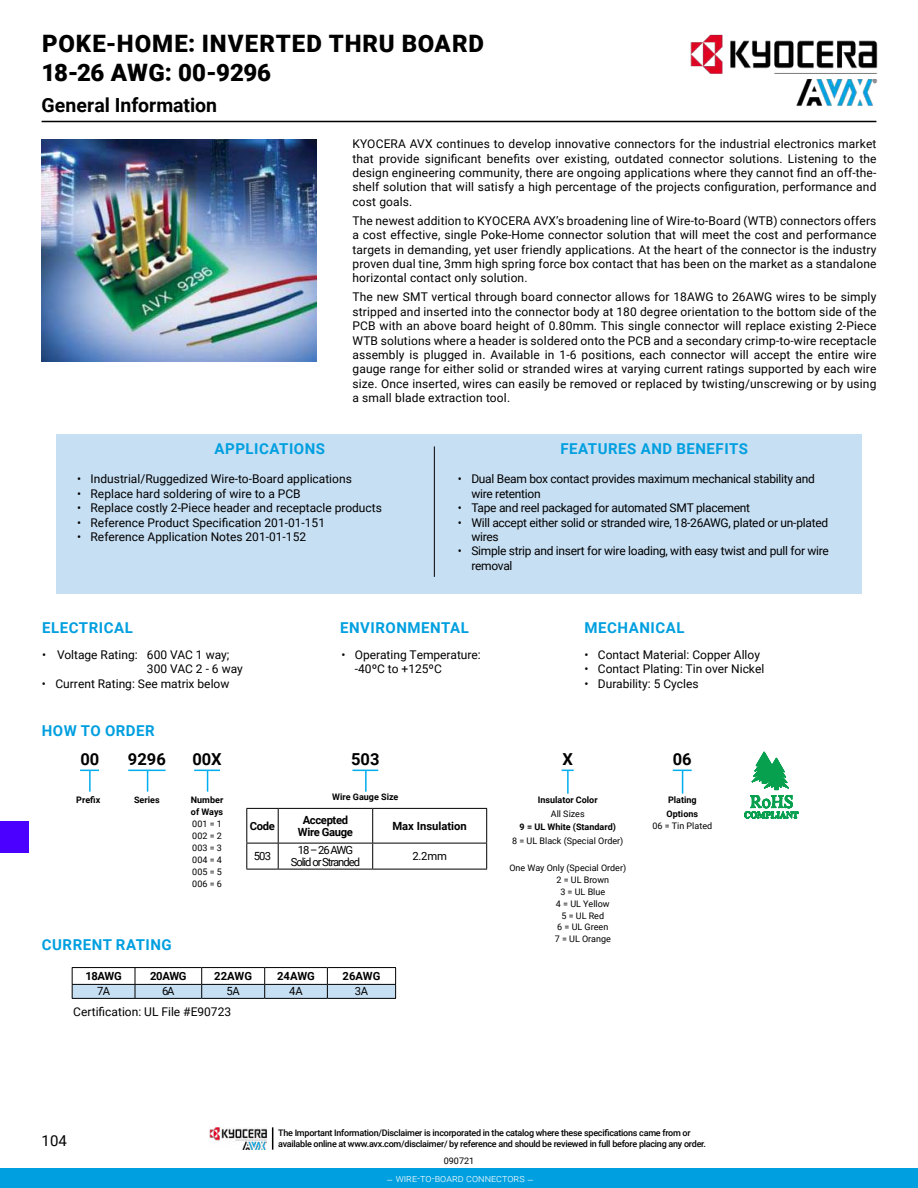
<style>
.page{position:relative;width:918px;height:1188px;background:#fff}
.page>*{position:absolute;margin:0;border:0;box-sizing:border-box;transform-origin:0 0}
.t1{font:900 24px/28.8px "Roboto";letter-spacing:.03em;color:#000}
.t2{font:700 19.5px "Roboto";color:#000}
.t3{font:700 16.5px "Roboto";color:#000}
.t4{font:700 15px "Roboto";letter-spacing:.035em;color:#009fdf}
.t5{font:15px "Roboto";color:#000}
.t6{font:12px/14.4px "Roboto";color:#000;text-align:justify}
.t7{font:12px/14.4px "Roboto";letter-spacing:-.025em;color:#000}
.t8{font:700 11.25px/12px "Roboto";letter-spacing:-.035em;color:#000;text-align:center}
.t9{font:11.25px/12px "Roboto";letter-spacing:-.09em;color:#000;text-align:center}
.t10{font:700 11.25px "Roboto";color:#000}
.t11{font:300 10.5px "Roboto";color:#fff}
.t12{font:500 9px/10.8px "Roboto";letter-spacing:-.03em;color:#000}
.t13{font:9px/12px "Roboto";color:#000;text-align:justify}
.t14{font:700 9px/12px "Roboto";color:#000}
</style>
<div class="page">
<hr style="left:42px;top:121px;width:834px;height:1px;background:#000">
<div style="left:0;top:822px;width:29px;height:31px;background:#4b00ff"></div>
<div style="left:56px;top:435px;width:806px;height:159px;background:#c7dff3"></div>
<svg style="left:80px;top:770px;width:19px;height:1px"></svg>
<hr style="left:89px;top:770px;width:2px;height:22px;background:#00adef">
<hr style="left:128px;top:770px;width:38px;height:1px;background:#00adef">
<svg style="left:147px;top:771px;width:1px;height:21px"></svg>
<svg style="left:194px;top:770px;width:26px;height:22px"></svg>
<svg style="left:352px;top:770px;width:26px;height:1px"></svg>
<hr style="left:365px;top:770px;width:2px;height:22px;background:#00adef">
<svg style="left:673px;top:770px;width:19px;height:24px"></svg>
<hr style="left:567px;top:770px;width:2px;height:24px;background:#00adef">
<svg style="left:726px;top:434px;width:89px;height:385px"></svg>
<hr style="left:434px;top:446px;width:1px;height:131px;background:#000">
<hr style="left:246px;top:808px;width:32px;height:1px;background:#000">
<hr style="left:246px;top:809px;width:1px;height:34px;background:#000">
<hr style="left:278px;top:808px;width:95px;height:1px;background:#000">
<hr style="left:278px;top:809px;width:1px;height:34px;background:#000">
<hr style="left:373px;top:808px;width:114px;height:1px;background:#000">
<hr style="left:372px;top:809px;width:1px;height:34px;background:#000">
<hr style="left:486px;top:809px;width:1px;height:34px;background:#000">
<hr style="left:246px;top:843px;width:32px;height:1px;background:#000">
<svg style="left:246px;top:843px;width:1px;height:26px"></svg>
<hr style="left:278px;top:843px;width:95px;height:1px;background:#000">
<svg style="left:278px;top:843px;width:1px;height:26px"></svg>
<hr style="left:373px;top:843px;width:114px;height:1px;background:#000">
<svg style="left:372px;top:843px;width:1px;height:26px"></svg>
<svg style="left:486px;top:843px;width:1px;height:26px"></svg>
<hr style="left:246px;top:869px;width:32px;height:1px;background:#000">
<hr style="left:278px;top:869px;width:95px;height:1px;background:#000">
<hr style="left:373px;top:869px;width:114px;height:1px;background:#000">
<hr style="left:72px;top:967px;width:63px;height:1px;background:#000">
<hr style="left:135px;top:967px;width:67px;height:1px;background:#000">
<hr style="left:202px;top:967px;width:63px;height:1px;background:#000">
<hr style="left:265px;top:967px;width:62px;height:1px;background:#000">
<hr style="left:327px;top:967px;width:69px;height:1px;background:#000">
<svg style="left:72px;top:968px;width:324px;height:30px"></svg>
<hr style="left:72px;top:998px;width:63px;height:1px;background:#000">
<hr style="left:135px;top:998px;width:67px;height:1px;background:#000">
<hr style="left:202px;top:998px;width:63px;height:1px;background:#000">
<hr style="left:265px;top:998px;width:62px;height:1px;background:#000">
<hr style="left:327px;top:998px;width:69px;height:1px;background:#000">
<img style="left:42px;top:140px;width:275px;height:222px">
<img style="left:669px;top:34px;width:209px;height:87px">
<div style="left:0;top:1169px;width:918px;height:19px;background:#009fdf"></div>
<img style="left:210px;top:1127px;width:57px;height:23px">
<svg style="left:272px;top:1127px;width:1px;height:23px"></svg>
<h1 class="t1" style="left:42px;top:30px;width:444px">POKE-HOME: INVERTED THRU BOARD<br>18-26 AWG: 00-9296</h1>
<h2 class="t2" style="left:42px;top:97px;width:177px">General Information</h2>
<p class="t6" style="left:352px;top:138px;width:526px">KYOCERA AVX continues to develop innovative connectors for the industrial electronics market that provide signi昀椀cant bene昀椀ts over existing, outdated connector solutions. Listening to the design engineering community, there are ongoing applications where they cannot 昀椀nd an off-the&shy;shelf solution that will satisfy a high percentage of the projects con昀椀guration, performance and cost goals.</p>
<p class="t6" style="left:352px;top:213px;width:526px">The newest addition to KYOCERA AVX’s broadening line of Wire-to-Board (WTB) connectors offers a cost effective, single Poke-Home connector solution that will meet the cost and performance targets in demanding, yet user friendly applications. At the heart of the connector is the industry proven dual tine, 3mm high spring force box contact that has been on the market as a standalone horizontal contact only solution.</p>
<p class="t6" style="left:352px;top:290px;width:526px">The new SMT vertical through board connector allows for 18AWG to 26AWG wires to be simply stripped and inserted into the connector body at 180 degree orientation to the bottom side of the PCB with an above board height of 0.80mm. This single connector will replace existing 2-Piece WTB solutions where a header is soldered onto the PCB and a secondary crimp-to-wire receptacle assembly is plugged in. Available in 1-6 positions, each connector will accept the entire wire gauge range for either solid or stranded wires at varying current ratings supported by each wire size. Once inserted, wires can easily be removed or replaced by twisting/unscrewing or by using a small blade extraction tool.</p>
<p class="t4" style="left:215px;top:442px;width:112px">APPLICATIONS</p>
<p class="t4" style="left:561px;top:442px;width:189px">FEATURES AND BENEFITS</p>
<p class="t6" style="left:77px;top:473px;width:276px">• Industrial/Ruggedized Wire-to-Board applications</p>
<p class="t6" style="left:77px;top:487px;width:225px">• Replace hard soldering of wire to a PCB</p>
<p class="t6" style="left:77px;top:502px;width:306px">• Replace costly 2-Piece header and receptacle products</p>
<p class="t6" style="left:77px;top:516px;width:250px">• Reference Product Speci昀椀cation 201-01-151</p>
<p class="t6" style="left:77px;top:531px;width:231px">• Reference Application Notes 201-01-152</p>
<p class="t7" style="left:471px;top:473px;width:345px;text-indent:-14px">• Dual Beam box contact provides maximum mechanical stability and wire retention</p>
<p class="t7" style="left:458px;top:502px;width:294px">• Tape and reel packaged for automated SMT placement</p>
<p class="t7" style="left:471px;top:516px;width:358px;text-indent:-14px">• Will accept either solid or stranded wire, 18-26AWG, plated or un-plated wires</p>
<p class="t7" style="left:471px;top:545px;width:359px;text-indent:-14px">• Simple strip and insert for wire loading, with easy twist and pull for wire removal</p>
<p class="t4" style="left:42px;top:621px;width:92px">ELECTRICAL</p>
<p class="t4" style="left:340px;top:621px;width:130px">ENVIRONMENTAL</p>
<p class="t4" style="left:585px;top:621px;width:101px">MECHANICAL</p>
<p class="t6" style="left:147px;top:649px;width:97px;text-indent:-105px">• Voltage Rating: 600 VAC 1 way;<br>300 VAC 2 - 6 way</p>
<p class="t6" style="left:42px;top:677px;width:189px">• Current Rating: See matrix below</p>
<p class="t4" style="left:42px;top:724px;width:114px">HOW TO ORDER</p>
<p class="t6" style="left:355px;top:649px;width:127px;text-indent:-14px">• Operating Temperature: -40ºC to +125ºC</p>
<p class="t6" style="left:584px;top:649px;width:177px">• Contact Material: Copper Alloy</p>
<p class="t6" style="left:584px;top:663px;width:181px">• Contact Plating: Tin over Nickel</p>
<p class="t6" style="left:584px;top:677px;width:116px">• Durability: 5 Cycles</p>
<h3 class="t3" style="left:80px;top:752px;width:20px">00</h3>
<h3 class="t3" style="left:128px;top:752px;width:39px">9296</h3>
<h3 class="t3" style="left:192px;top:752px;width:31px">00X</h3>
<h3 class="t3" style="left:351px;top:752px;width:30px">503</h3>
<h3 class="t3" style="left:673px;top:752px;width:20px">06</h3>
<h3 class="t3" style="left:562px;top:752px;width:12px">X</h3>
<p class="t14" style="left:76px;top:793px;width:26px">Pre昀椀x</p>
<p class="t14" style="left:134px;top:794px;width:27px">Series</p>
<p class="t14" style="left:191px;top:794px;width:34px">Number of Ways</p>
<p class="t13" style="left:192px;top:819px;width:31px">001 = 1<br>002 = 2<br>003 = 3<br>004 = 4<br>005 = 5<br>006 = 6</p>
<p class="t4" style="left:42px;top:938px;width:131px">CURRENT RATING</p>
<p class="t14" style="left:332px;top:791px;width:68px">Wire Gauge Size</p>
<p class="t8" style="left:250px;top:821px;width:27px">Code</p>
<p class="t8" style="left:298px;top:815px;width:56px">Accepted<br>Wire Gauge</p>
<p class="t10" style="left:392px;top:818px;width:76px">Max Insulation</p>
<p class="t9" style="left:254px;top:851px;width:19px">503</p>
<p class="t9" style="left:291px;top:844px;width:71px">18 – 26 AWG<br>Solid or Stranded</p>
<p class="t9" style="left:412px;top:850px;width:36px">2.2mm</p>
<p class="t8" style="left:85px;top:971px;width:38px">18AWG</p>
<p class="t8" style="left:150px;top:971px;width:38px">20AWG</p>
<p class="t8" style="left:214px;top:971px;width:39px">22AWG</p>
<p class="t8" style="left:277px;top:971px;width:39px">24AWG</p>
<p class="t8" style="left:343px;top:971px;width:39px">26AWG</p>
<p class="t9" style="left:97px;top:986px;width:14px">7A</p>
<p class="t9" style="left:162px;top:986px;width:14px">6A</p>
<p class="t9" style="left:226px;top:986px;width:15px">5A</p>
<p class="t9" style="left:289px;top:986px;width:15px">4A</p>
<p class="t9" style="left:355px;top:986px;width:15px">3A</p>
<p class="t6" style="left:73px;top:1004px;width:159px">Certi昀椀cation: UL File #E90723</p>
<p class="t14" style="left:538px;top:794px;width:61px">Insulator Color</p>
<p class="t13" style="left:551px;top:807px;width:35px">All Sizes</p>
<p class="t14" style="left:520px;top:821px;width:98px">9 = UL White (Standard)</p>
<p class="t13" style="left:512px;top:834px;width:113px">8 = UL Black (Special Order)</p>
<p class="t13" style="left:509px;top:861px;width:118px">One Way Only (Special Order)</p>
<p class="t13" style="left:556px;top:873px;width:54px">2 = UL Brown</p>
<p class="t13" style="left:560px;top:885px;width:46px">3 = UL Blue</p>
<p class="t13" style="left:556px;top:897px;width:55px">4 = UL Yellow</p>
<p class="t13" style="left:561px;top:909px;width:44px">5 = UL Red</p>
<p class="t13" style="left:557px;top:921px;width:53px">6 = UL Green</p>
<p class="t13" style="left:555px;top:933px;width:58px">7 = UL Orange</p>
<p class="t14" style="left:667px;top:794px;width:33px;line-height:13.5px">Plating<br>Options</p>
<p class="t13" style="left:653px;top:819px;width:61px">06 = Tin Plated</p>
<p class="t5" style="left:42px;top:1134px;width:27px">104</p>
<p class="t12" style="left:278px;top:1127px;width:429px">The Important Information/Disclaimer is incorporated in the catalog where these speci昀椀cations came from or available online at www.avx.com/disclaimer/ by reference and should be reviewed in full before placing any order.</p>
<p class="t13" style="left:444px;top:1155px;width:32px">090721</p>
<p class="t11" style="left:386px;top:1172px;width:149px">– wire-to-board connectors –</p>
</div>
